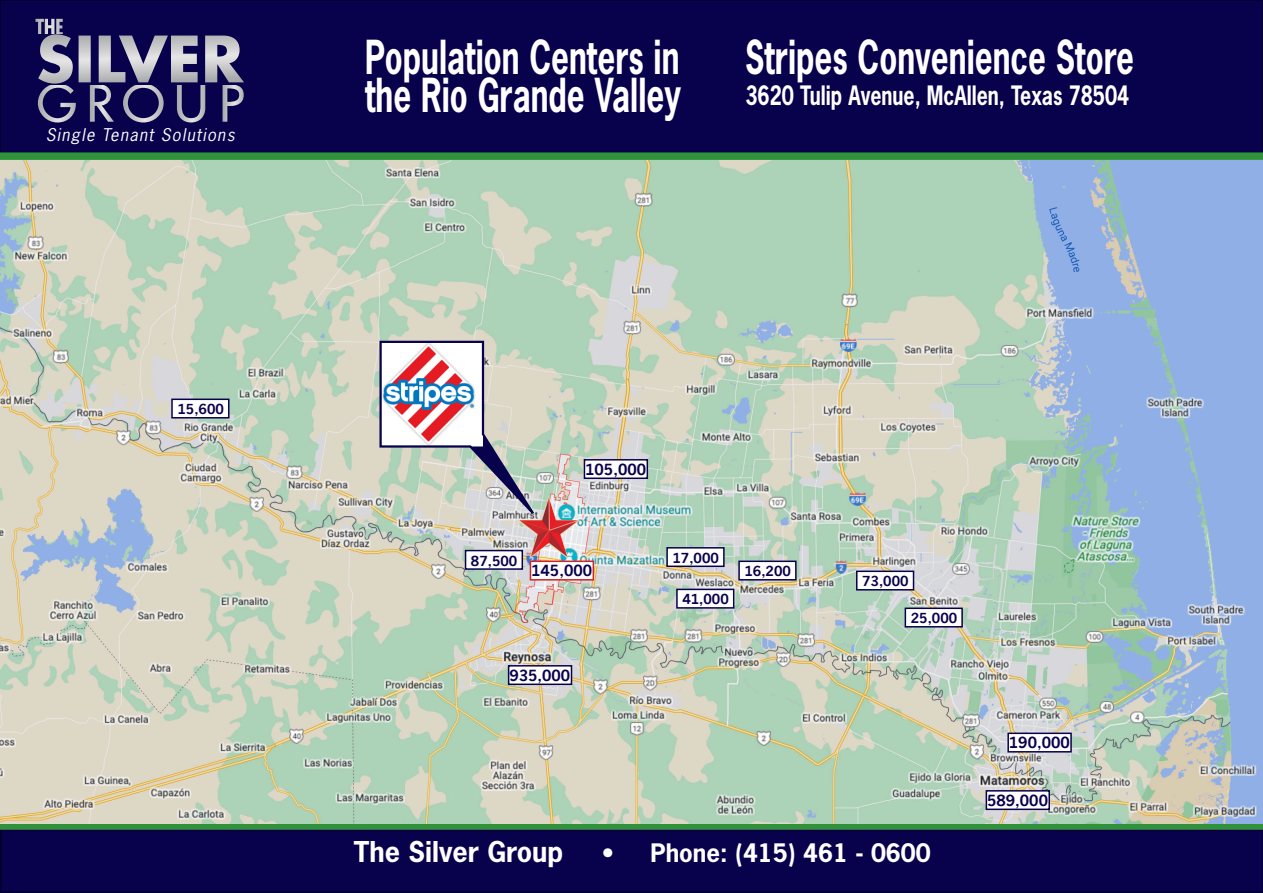
<style>
.page{position:relative;width:1263px;height:893px;background:#fff}
.page>*{position:absolute;margin:0;border:0;box-sizing:border-box;transform-origin:0 0}
.t1{font:700 44.1px "News Gothic Std";color:#fff;scale:.71 1}
.t2{font:700 27px "News Gothic Std";color:#fff}
.t3{font:700 25.2px "News Gothic Std";color:#fff;scale:.78 1}
.t4{font:700 24px "News Gothic Std";color:#fff}
.t5{font:italic 16.5px "News Gothic Std";color:#fff}
.bluelabel{font:700 15px "News Gothic";color:#08014c}
.bluelabel-2{font:700 13.5px "News Gothic";color:#08014c}
</style>
<div class="page">
<div style="left:0;top:829px;width:1263px;height:64px;background:#08014c"></div>
<div style="left:0;top:0;width:1263px;height:153px;background:#08014c"></div>
<div style="left:0;top:0;width:1263px;height:153px;border:2px solid #00002c"></div>
<svg style="left:35px;top:19px;width:209px;height:103px"></svg>
<div style="left:0;top:152px;width:1263px;height:8px;background:#31923c"></div>
<div style="left:0;top:822px;width:1263px;height:7px;background:#31923c"></div>
<img style="left:1px;top:161px;width:1262px;height:663px">
<img style="left:517px;top:496px;width:63px;height:63px">
<div style="left:172px;top:399px;width:57px;height:19px;background:#fff"></div>
<div style="left:171px;top:399px;width:59px;height:19px;border:2px solid #08014c"></div>
<div style="left:465px;top:551px;width:57px;height:18px;background:#fff"></div>
<div style="left:465px;top:550px;width:58px;height:20px;border:2px solid #08014c"></div>
<div style="left:584px;top:460px;width:63px;height:18px;background:#fff"></div>
<div style="left:584px;top:459px;width:64px;height:20px;border:2px solid #08014c"></div>
<div style="left:677px;top:589px;width:57px;height:19px;background:#fff"></div>
<div style="left:676px;top:589px;width:58px;height:20px;border:2px solid #08014c"></div>
<div style="left:667px;top:548px;width:57px;height:18px;background:#fff"></div>
<div style="left:666px;top:547px;width:59px;height:20px;border:2px solid #08014c"></div>
<div style="left:857px;top:571px;width:56px;height:19px;background:#fff"></div>
<div style="left:856px;top:571px;width:58px;height:19px;border:2px solid #08014c"></div>
<div style="left:739px;top:561px;width:57px;height:19px;background:#fff"></div>
<div style="left:738px;top:561px;width:58px;height:19px;border:2px solid #08014c"></div>
<div style="left:905px;top:608px;width:57px;height:19px;background:#fff"></div>
<div style="left:904px;top:608px;width:59px;height:19px;border:2px solid #08014c"></div>
<div style="left:509px;top:666px;width:62px;height:18px;background:#fff"></div>
<div style="left:508px;top:665px;width:64px;height:20px;border:2px solid #08014c"></div>
<div style="left:530px;top:561px;width:63px;height:19px;background:#fff"></div>
<div style="left:530px;top:561px;width:64px;height:19px;border:2px solid #d1232a"></div>
<div style="left:986px;top:791px;width:63px;height:18px;background:#fff"></div>
<div style="left:986px;top:790px;width:64px;height:20px;border:2px solid #08014c"></div>
<div style="left:1008px;top:733px;width:63px;height:19px;background:#fff"></div>
<div style="left:1007px;top:733px;width:65px;height:19px;border:2px solid #08014c"></div>
<svg style="left:378px;top:340px;width:169px;height:192px"></svg>
<p class="t5" style="left:46px;top:125px;width:194px">Single Tenant Solutions</p>
<p class="bluelabel-2" style="left:177px;top:401px;width:48px">15,600</p>
<p class="t1" style="left:365px;top:28px;width:444px">Population Centers in</p>
<p class="t1" style="left:365px;top:66px;width:446px">the Rio Grande Valley</p>
<p class="t1" style="left:745px;top:28px;width:549px">Stripes Convenience Store</p>
<p class="t3" style="left:745px;top:79px;width:494px">3620 Tulip Avenue, McAllen, Texas 78504</p>
<p class="bluelabel" style="left:585px;top:460px;width:62px">105,000</p>
<p class="bluelabel-2" style="left:471px;top:552px;width:48px">87,500</p>
<p class="bluelabel" style="left:531px;top:562px;width:62px">145,000</p>
<p class="bluelabel" style="left:509px;top:666px;width:62px">935,000</p>
<p class="bluelabel-2" style="left:672px;top:549px;width:48px">17,000</p>
<p class="bluelabel-2" style="left:682px;top:591px;width:48px">41,000</p>
<p class="bluelabel-2" style="left:744px;top:563px;width:48px">16,200</p>
<p class="bluelabel-2" style="left:862px;top:573px;width:48px">73,000</p>
<p class="bluelabel-2" style="left:911px;top:610px;width:48px">25,000</p>
<p class="bluelabel" style="left:1009px;top:734px;width:62px">190,000</p>
<p class="bluelabel" style="left:987px;top:791px;width:62px">589,000</p>
<p class="t2" style="left:354px;top:834px;width:211px">The Silver Group</p>
<p class="t4" style="left:602px;top:837px;width:330px">• Phone: (415) 461 - 0600</p>
</div>
